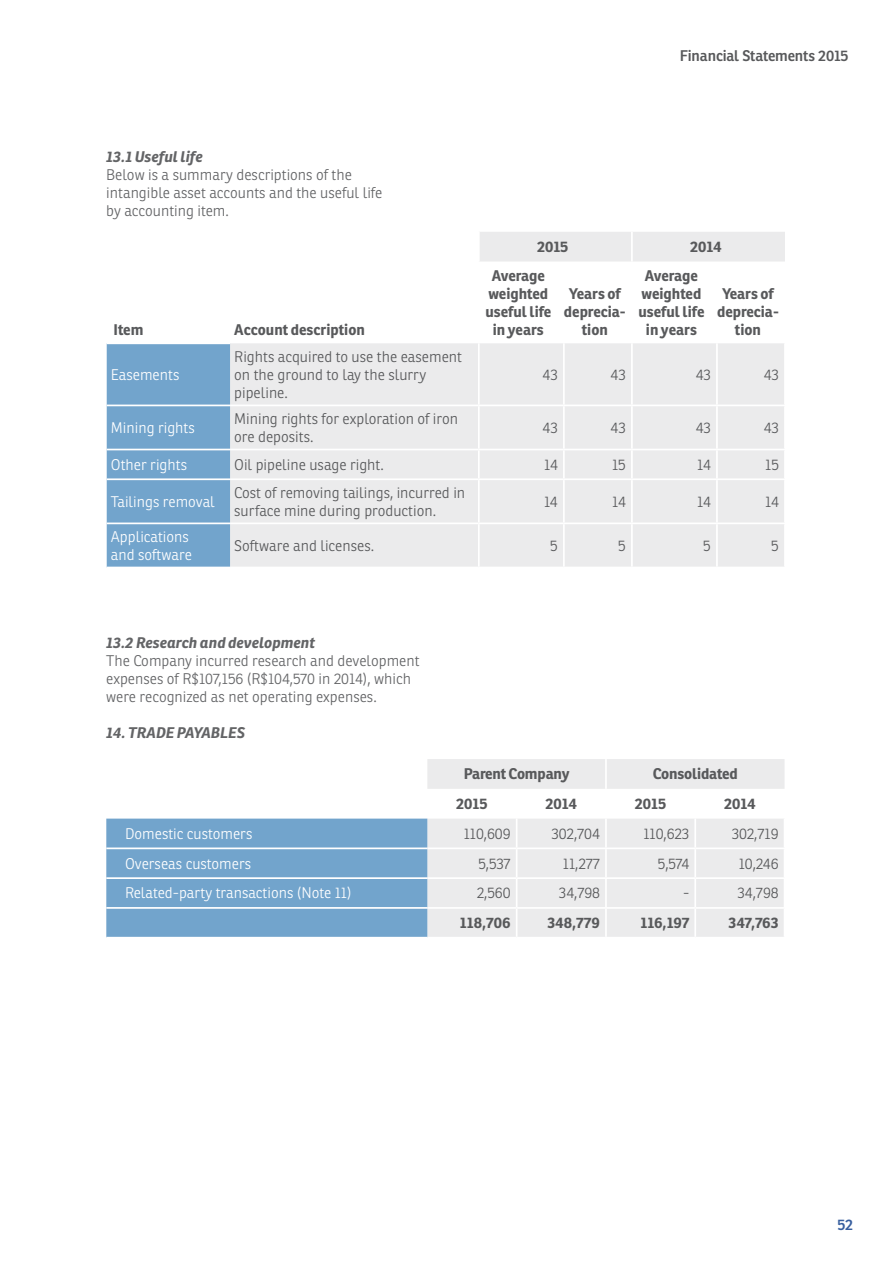
<style>
.page{position:relative;width:893px;height:1263px;background:#fff}
.page>*{position:absolute;margin:0;border:0;box-sizing:border-box;transform-origin:0 0}
.t1{font:300 15px/18px "Ronnia";color:#58595b}
.t2{font:300 15px/18px "Ronnia";color:#636466}
.t3{font:700 15px/18px "Ronnia";color:#58595b;text-align:center}
.t4{font:300 15px/18px "Ronnia";color:#fff}
.t5{font:italic 700 15px "Ronnia";color:#636466}
.t6{font:600 15px "Ronnia";letter-spacing:-.01em;color:#58595b}
.t7{font:600 15px "Ronnia";color:#385f9f}
</style>
<div class="page">
<svg style="left:230px;top:232px;width:555px;height:335px;fill:#ebebec"></svg>
<div style="left:107px;top:344px;width:123px;height:223px;background:#72a4cc"></div>
<hr style="left:478px;top:343px;width:2px;height:62px;background:#fff">
<hr style="left:563px;top:343px;width:2px;height:62px;background:#fff">
<hr style="left:631px;top:343px;width:2px;height:62px;background:#fff">
<hr style="left:716px;top:343px;width:2px;height:62px;background:#fff">
<hr style="left:784px;top:343px;width:2px;height:62px;background:#fff">
<hr style="left:230px;top:405px;width:249px;height:1px;background:#fff">
<hr style="left:479px;top:405px;width:85px;height:1px;background:#fff">
<hr style="left:478px;top:406px;width:2px;height:43px;background:#fff">
<hr style="left:564px;top:405px;width:68px;height:1px;background:#fff">
<hr style="left:563px;top:406px;width:2px;height:43px;background:#fff">
<hr style="left:632px;top:405px;width:85px;height:1px;background:#fff">
<hr style="left:631px;top:406px;width:2px;height:43px;background:#fff">
<hr style="left:717px;top:405px;width:69px;height:1px;background:#fff">
<hr style="left:716px;top:406px;width:2px;height:43px;background:#fff">
<hr style="left:784px;top:406px;width:2px;height:43px;background:#fff">
<hr style="left:230px;top:449px;width:249px;height:1px;background:#fff">
<hr style="left:479px;top:449px;width:85px;height:1px;background:#fff">
<hr style="left:478px;top:450px;width:2px;height:28px;background:#fff">
<hr style="left:564px;top:449px;width:68px;height:1px;background:#fff">
<hr style="left:563px;top:450px;width:2px;height:28px;background:#fff">
<hr style="left:632px;top:449px;width:85px;height:1px;background:#fff">
<hr style="left:631px;top:450px;width:2px;height:28px;background:#fff">
<hr style="left:717px;top:449px;width:69px;height:1px;background:#fff">
<hr style="left:716px;top:450px;width:2px;height:28px;background:#fff">
<hr style="left:784px;top:450px;width:2px;height:28px;background:#fff">
<hr style="left:230px;top:478px;width:249px;height:2px;background:#fff">
<hr style="left:479px;top:478px;width:85px;height:2px;background:#fff">
<hr style="left:478px;top:480px;width:2px;height:42px;background:#fff">
<hr style="left:564px;top:478px;width:68px;height:2px;background:#fff">
<hr style="left:563px;top:480px;width:2px;height:42px;background:#fff">
<hr style="left:632px;top:478px;width:85px;height:2px;background:#fff">
<hr style="left:631px;top:480px;width:2px;height:42px;background:#fff">
<hr style="left:717px;top:478px;width:69px;height:2px;background:#fff">
<hr style="left:716px;top:480px;width:2px;height:42px;background:#fff">
<hr style="left:784px;top:480px;width:2px;height:42px;background:#fff">
<hr style="left:230px;top:522px;width:249px;height:2px;background:#fff">
<hr style="left:479px;top:522px;width:85px;height:2px;background:#fff">
<hr style="left:478px;top:524px;width:2px;height:43px;background:#fff">
<hr style="left:564px;top:522px;width:68px;height:2px;background:#fff">
<hr style="left:563px;top:524px;width:2px;height:43px;background:#fff">
<hr style="left:632px;top:522px;width:85px;height:2px;background:#fff">
<hr style="left:631px;top:524px;width:2px;height:43px;background:#fff">
<hr style="left:717px;top:522px;width:69px;height:2px;background:#fff">
<hr style="left:716px;top:524px;width:2px;height:43px;background:#fff">
<hr style="left:784px;top:524px;width:2px;height:43px;background:#fff">
<hr style="left:229px;top:232px;width:2px;height:29px;background:#fff">
<hr style="left:478px;top:232px;width:2px;height:29px;background:#fff">
<hr style="left:631px;top:232px;width:2px;height:29px;background:#fff">
<hr style="left:107px;top:405px;width:123px;height:1px;background:#fff">
<hr style="left:107px;top:449px;width:123px;height:1px;background:#fff">
<hr style="left:107px;top:478px;width:123px;height:2px;background:#fff">
<hr style="left:107px;top:522px;width:123px;height:2px;background:#fff">
<svg style="left:427px;top:759px;width:357px;height:178px;fill:#ebebec"></svg>
<div style="left:106px;top:819px;width:321px;height:118px;background:#72a4cc"></div>
<hr style="left:605px;top:819px;width:2px;height:28px;background:#fff">
<hr style="left:694px;top:819px;width:2px;height:28px;background:#fff">
<hr style="left:427px;top:847px;width:90px;height:2px;background:#fff">
<hr style="left:517px;top:847px;width:89px;height:2px;background:#fff">
<hr style="left:606px;top:847px;width:89px;height:2px;background:#fff">
<hr style="left:605px;top:849px;width:2px;height:28px;background:#fff">
<hr style="left:695px;top:847px;width:90px;height:2px;background:#fff">
<hr style="left:694px;top:849px;width:2px;height:28px;background:#fff">
<hr style="left:427px;top:877px;width:90px;height:2px;background:#fff">
<hr style="left:517px;top:877px;width:89px;height:2px;background:#fff">
<hr style="left:606px;top:877px;width:89px;height:2px;background:#fff">
<hr style="left:605px;top:879px;width:2px;height:28px;background:#fff">
<hr style="left:695px;top:877px;width:90px;height:2px;background:#fff">
<hr style="left:694px;top:879px;width:2px;height:28px;background:#fff">
<hr style="left:427px;top:907px;width:90px;height:2px;background:#fff">
<hr style="left:517px;top:907px;width:89px;height:2px;background:#fff">
<svg style="left:516px;top:819px;width:1px;height:118px"></svg>
<hr style="left:606px;top:907px;width:89px;height:2px;background:#fff">
<hr style="left:605px;top:909px;width:2px;height:28px;background:#fff">
<hr style="left:695px;top:907px;width:90px;height:2px;background:#fff">
<hr style="left:694px;top:909px;width:2px;height:28px;background:#fff">
<hr style="left:605px;top:759px;width:2px;height:30px;background:#fff">
<hr style="left:106px;top:847px;width:321px;height:2px;background:#fff">
<hr style="left:106px;top:877px;width:321px;height:2px;background:#fff">
<hr style="left:106px;top:907px;width:321px;height:2px;background:#fff">
<p class="t6" style="left:680px;top:46px;width:170px">Financial Statements 2015</p>
<p class="t5" style="left:106px;top:147px;width:98px">13.1 Useful life</p>
<p class="t2" style="left:106px;top:166px;width:277px">Below is a summary descriptions of the intangible asset accounts and the useful life by accounting item.</p>
<p class="t3" style="left:113px;top:320px;width:32px">Item</p>
<p class="t3" style="left:234px;top:320px;width:132px">Account description</p>
<p class="t4" style="left:111px;top:365px;width:70px">Easements</p>
<p class="t1" style="left:234px;top:347px;width:229px">Rights acquired to use the easement on the ground to lay the slurry pipeline.</p>
<p class="t3" style="left:537px;top:238px;width:33px">2015</p>
<p class="t3" style="left:690px;top:238px;width:33px">2014</p>
<p class="t3" style="left:485px;top:266px;width:67px">Average weighted useful life in years</p>
<p class="t3" style="left:564px;top:284px;width:63px">Years of deprecia&shy;tion</p>
<p class="t3" style="left:638px;top:266px;width:67px">Average weighted useful life in years</p>
<p class="t3" style="left:717px;top:284px;width:63px">Years of deprecia&shy;tion</p>
<p class="t1" style="left:543px;top:365px;width:17px">43</p>
<p class="t1" style="left:611px;top:365px;width:17px">43</p>
<p class="t1" style="left:696px;top:365px;width:17px">43</p>
<p class="t1" style="left:764px;top:365px;width:17px">43</p>
<p class="t4" style="left:111px;top:418px;width:85px">Mining rights</p>
<p class="t1" style="left:234px;top:409px;width:225px">Mining rights for exploration of iron ore deposits.</p>
<p class="t1" style="left:543px;top:418px;width:17px">43</p>
<p class="t1" style="left:611px;top:418px;width:17px">43</p>
<p class="t1" style="left:696px;top:418px;width:17px">43</p>
<p class="t1" style="left:764px;top:418px;width:17px">43</p>
<p class="t4" style="left:111px;top:455px;width:78px">Other rights</p>
<p class="t1" style="left:234px;top:455px;width:151px">Oil pipeline usage right.</p>
<p class="t1" style="left:544px;top:455px;width:15px">14</p>
<p class="t1" style="left:612px;top:455px;width:15px">15</p>
<p class="t1" style="left:697px;top:455px;width:15px">14</p>
<p class="t1" style="left:765px;top:455px;width:15px">15</p>
<p class="t4" style="left:111px;top:492px;width:105px">Tailings removal</p>
<p class="t1" style="left:234px;top:483px;width:232px">Cost of removing tailings, incurred in surface mine during production.</p>
<p class="t1" style="left:544px;top:492px;width:15px">14</p>
<p class="t1" style="left:612px;top:492px;width:15px">14</p>
<p class="t1" style="left:697px;top:492px;width:15px">14</p>
<p class="t1" style="left:765px;top:492px;width:15px">14</p>
<p class="t4" style="left:111px;top:527px;width:83px">Applications and software</p>
<p class="t1" style="left:234px;top:536px;width:141px">Software and licenses.</p>
<p class="t1" style="left:550px;top:536px;width:9px">5</p>
<p class="t1" style="left:618px;top:536px;width:9px">5</p>
<p class="t1" style="left:703px;top:536px;width:9px">5</p>
<p class="t1" style="left:771px;top:536px;width:9px">5</p>
<p class="t5" style="left:106px;top:633px;width:210px">13.2 Research and development</p>
<p class="t2" style="left:106px;top:652px;width:315px">The Company incurred research and development expenses of R$107,156 (R$104,570 in 2014), which were recognized as net operating expenses.</p>
<p class="t5" style="left:106px;top:723px;width:140px">14. TRADE PAYABLES</p>
<p class="t3" style="left:464px;top:765px;width:109px">Parent Company</p>
<p class="t3" style="left:653px;top:765px;width:87px">Consolidated</p>
<p class="t3" style="left:456px;top:795px;width:33px">2015</p>
<p class="t3" style="left:545px;top:795px;width:33px">2014</p>
<p class="t3" style="left:635px;top:795px;width:33px">2015</p>
<p class="t3" style="left:724px;top:795px;width:33px">2014</p>
<p class="t4" style="left:125px;top:824px;width:129px">Domestic customers</p>
<p class="t1" style="left:464px;top:824px;width:48px">110,609</p>
<p class="t1" style="left:551px;top:824px;width:50px">302,704</p>
<p class="t1" style="left:643px;top:824px;width:47px">110,623</p>
<p class="t1" style="left:732px;top:824px;width:48px">302,719</p>
<p class="t4" style="left:125px;top:854px;width:128px">Overseas customers</p>
<p class="t1" style="left:478px;top:854px;width:34px">5,537</p>
<p class="t1" style="left:563px;top:854px;width:39px">11,277</p>
<p class="t1" style="left:658px;top:854px;width:33px">5,574</p>
<p class="t1" style="left:739px;top:854px;width:41px">10,246</p>
<p class="t4" style="left:125px;top:884px;width:228px">Related-party transactions (Note 11)</p>
<p class="t1" style="left:477px;top:884px;width:35px">2,560</p>
<p class="t1" style="left:559px;top:884px;width:43px">34,798</p>
<p class="t1" style="left:683px;top:884px;width:8px">-</p>
<p class="t1" style="left:737px;top:884px;width:43px">34,798</p>
<p class="t3" style="left:460px;top:914px;width:52px">118,706</p>
<p class="t3" style="left:547px;top:914px;width:54px">348,779</p>
<p class="t3" style="left:640px;top:914px;width:50px">116,197</p>
<p class="t3" style="left:729px;top:914px;width:51px">347,763</p>
<p class="t7" style="left:837px;top:1215px;width:17px">52</p>
</div>
